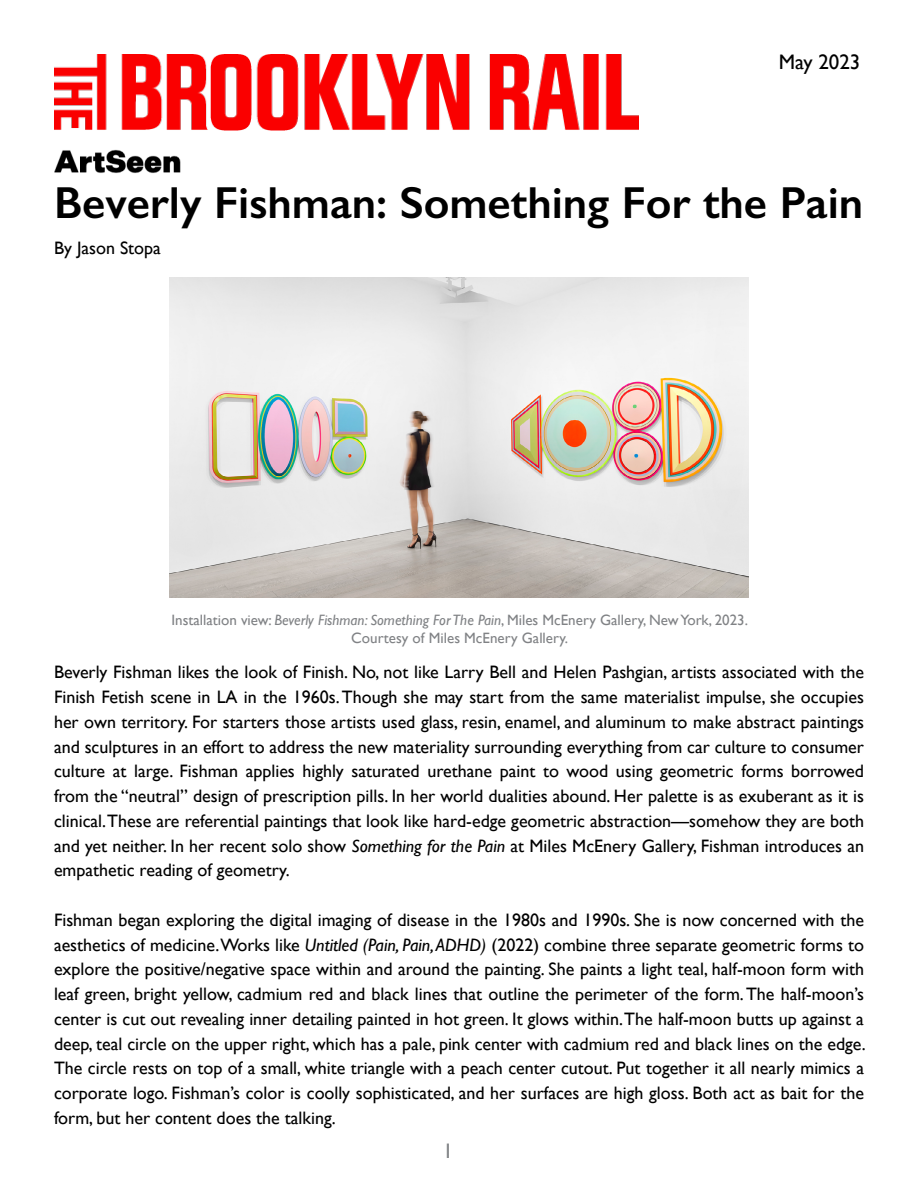
<style>
.page{position:relative;width:918px;height:1188px;background:#fff}
.page>*{position:absolute;margin:0;border:0;box-sizing:border-box;transform-origin:0 0}
.t1{font:600 45px "Gill Sans";color:#000}
.t2{font:21px "Gill Sans";color:#000}
.t3{font:21px "Gill Sans";color:#808285}
.t4{font:18px/24.8px "Gill Sans";color:#000;text-align:justify}
.t5{font:15px/18px "Gill Sans";color:#808285;text-align:center}
.s1{font-style:italic}
</style>
<div class="page">
<img style="left:54px;top:54px;width:585px;height:76px">
<img style="left:169px;top:277px;width:580px;height:321px">
<img style="left:54px;top:149px;width:127px;height:24px">
<p class="t2" style="left:779px;top:49px;width:83px">May 2023</p>
<h1 class="t1" style="left:54px;top:176px;width:811px">Beverly Fishman: Something For the Pain</h1>
<p class="t4" style="left:54px;top:236px;width:108px">By Jason Stopa</p>
<p class="t5" style="left:171px;top:611px;width:578px">Installation view: <span class="s1">Beverly Fishman: Something For The Pain</span>, Miles McEnery Gallery, New York, 2023.<br>Courtesy of Miles McEnery Gallery.</p>
<p class="t4" style="left:54px;top:660px;width:812px">Beverly Fishman likes the look of Finish. No, not like Larry Bell and Helen Pashgian, artists associated with the Finish Fetish scene in LA in the 1960s. Though she may start from the same materialist impulse, she occupies her own territory. For starters those artists used glass, resin, enamel, and aluminum to make abstract paintings and sculptures in an effort to address the new materiality surrounding everything from car culture to consumer culture at large. Fishman applies highly saturated urethane paint to wood using geometric forms borrowed from the “neutral” design of prescription pills. In her world dualities abound. Her palette is as exuberant as it is clinical. These are referential paintings that look like hard-edge geometric abstraction—somehow they are both and yet neither. In her recent solo show <span class="s1">Something for the Pain</span> at Miles McEnery Gallery, Fishman introduces an empathetic reading of geometry.</p>
<p class="t4" style="left:54px;top:907px;width:813px">Fishman began exploring the digital imaging of disease in the 1980s and 1990s. She is now concerned with the aesthetics of medicine.Works like <span class="s1">Untitled (Pain, Pain, ADHD)</span> (2022) combine three separate geometric forms to explore the positive/negative space within and around the painting. She paints a light teal, half-moon form with leaf green, bright yellow, cadmium red and black lines that outline the perimeter of the form. The half-moon’s center is cut out revealing inner detailing painted in hot green. It glows within. The half-moon butts up against a deep, teal circle on the upper right, which has a pale, pink center with cadmium red and black lines on the edge.<br>The circle rests on top of a small, white triangle with a peach center cutout. Put together it all nearly mimics a corporate logo. Fishman’s color is coolly sophisticated, and her surfaces are high gloss. Both act as bait for the form, but her content does the talking.</p>
<p class="t3" style="left:443px;top:1138px;width:12px">1</p>
</div>
